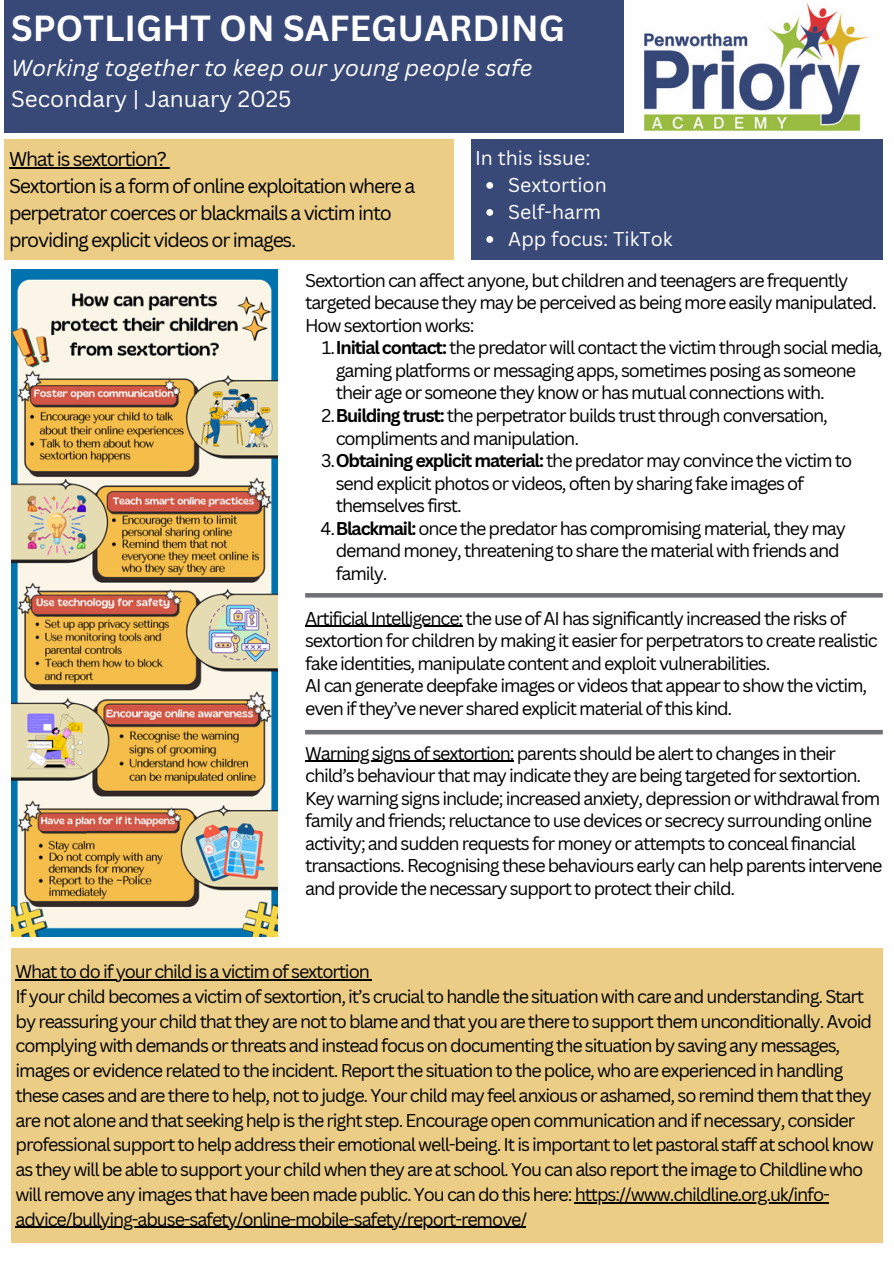
<style>
.page{position:relative;width:894px;height:1264px;background:#fff}
.page>*{position:absolute;margin:0;border:0;box-sizing:border-box;transform-origin:0 0}
.t1{font:700 35.25px "Canva Sans";color:#fff}
.t2{font:italic 22.5px/31.5px "Canva Sans";color:#fff}
.t3{font:19.5px/27px "Canva Sans";letter-spacing:-.065em;color:#000}
.t4{font:19.5px "Canva Sans";color:#fff}
.t5{font:18px/22.5px "Canva Sans";letter-spacing:-.065em;color:#000}
.s1{font-style:normal}
.s2{font-weight:700}
</style>
<div class="page">
<div style="left:470px;top:139px;width:412px;height:120px;background:#384977"></div>
<svg style="left:486px;top:182px;width:7px;height:7px"></svg>
<svg style="left:486px;top:209px;width:7px;height:7px"></svg>
<svg style="left:486px;top:236px;width:7px;height:7px"></svg>
<div style="left:5px;top:0;width:618px;height:133px;background:#384977"></div>
<hr style="left:305px;top:625px;width:157px;height:2px;background:#000">
<hr style="left:305px;top:760px;width:208px;height:2px;background:#000">
<div style="left:5px;top:139px;width:449px;height:121px;background:#ebcd86"></div>
<hr style="left:9px;top:167px;width:157px;height:1px;background:#000">
<hr style="left:305px;top:593px;width:577px;height:4px;background:#6e7075">
<hr style="left:305px;top:730px;width:577px;height:4px;background:#6e7075">
<div style="left:11px;top:947px;width:871px;height:295px;background:#ebcd86"></div>
<hr style="left:16px;top:979px;width:352px;height:1px;background:#000">
<hr style="left:574px;top:1201px;width:254px;height:2px;background:#000">
<hr style="left:16px;top:1226px;width:510px;height:1px;background:#000">
<img style="left:11px;top:270px;width:267px;height:666px">
<img style="left:644px;top:3px;width:225px;height:127px">
<p class="t1" style="left:11px;top:3px;width:555px">SPOTLIGHT ON SAFEGUARDING</p>
<p class="t2" style="left:11px;top:51px;width:523px">Working together to keep our young people safe<br><span class="s1">Secondary | January 2025</span></p>
<p class="t4" style="left:475px;top:144px;width:117px">In this issue:</p>
<p class="t4" style="left:508px;top:171px;width:100px">Sextortion</p>
<h1 class="t4" style="left:508px;top:198px;width:94px">Self-harm</h1>
<h2 class="t4" style="left:508px;top:225px;width:166px">App focus: TikTok</h2>
<p class="t5" style="left:305px;top:269px;width:573px">Sextortion can affect anyone, but children and teenagers are frequently targeted because they may be perceived as being more easily manipulated.</p>
<p class="t5" style="left:305px;top:314px;width:171px">How sextortion works:</p>
<p class="t5" style="left:335px;top:336px;width:548px;text-indent:-14px">1.<span class="s2">Initial contact:</span> the predator will contact the victim through social media, gaming platforms or messaging apps, sometimes posing as someone their age or someone they know or has mutual connections with.</p>
<p class="t5" style="left:335px;top:404px;width:493px;text-indent:-14px">2.<span class="s2">Building trust:</span> the perpetrator builds trust through conversation, compliments and manipulation.</p>
<p class="t5" style="left:335px;top:449px;width:518px;text-indent:-15px">3.<span class="s2">Obtaining explicit material:</span> the predator may convince the victim to send explicit photos or videos, often by sharing fake images of themselves first.</p>
<p class="t5" style="left:335px;top:516px;width:511px;text-indent:-15px">4.<span class="s2">Blackmail:</span> once the predator has compromising material, they may demand money, threatening to share the material with friends and family.</p>
<p class="t5" style="left:305px;top:606px;width:574px">Artificial Intelligence: the use of AI has significantly increased the risks of sextortion for children by making it easier for perpetrators to create realistic fake identities, manipulate content and exploit vulnerabilities.</p>
<p class="t5" style="left:305px;top:674px;width:563px">AI can generate deepfake images or videos that appear to show the victim, even if they’ve never shared explicit material of this kind.</p>
<p class="t5" style="left:305px;top:741px;width:578px">Warning signs of sextortion: parents should be alert to changes in their child’s behaviour that may indicate they are being targeted for sextortion.<br>Key warning signs include; increased anxiety, depression or withdrawal from family and friends; reluctance to use devices or secrecy surrounding online activity; and sudden requests for money or attempts to conceal financial transactions. Recognising these behaviours early can help parents intervene and provide the necessary support to protect their child.</p>
<p class="t3" style="left:9px;top:145px;width:159px">What is sextortion?</p>
<p class="t3" style="left:9px;top:172px;width:407px">Sextortion is a form of online exploitation where a perpetrator coerces or blackmails a victim into providing explicit videos or images.</p>
<p class="t5" style="left:16px;top:959px;width:355px">What to do if your child is a victim of sextortion</p>
<p class="t5" style="left:16px;top:983px;width:859px;line-height:24.8px">If your child becomes a victim of sextortion, it’s crucial to handle the situation with care and understanding. Start by reassuring your child that they are not to blame and that you are there to support them unconditionally. Avoid complying with demands or threats and instead focus on documenting the situation by saving any messages, images or evidence related to the incident. Report the situation to the police, who are experienced in handling these cases and are there to help, not to judge. Your child may feel anxious or ashamed, so remind them that they are not alone and that seeking help is the right step. Encourage open communication and if necessary, consider professional support to help address their emotional well-being. It is important to let pastoral staff at school know as they will be able to support your child when they are at school. You can also report the image to Childline who will remove any images that have been made public. You can do this here: https://www.childline.org.uk/info-</p>
<p class="t5" style="left:16px;top:1207px;width:513px">advice/bullying-abuse-safety/online-mobile-safety/report-remove/</p>
</div>
